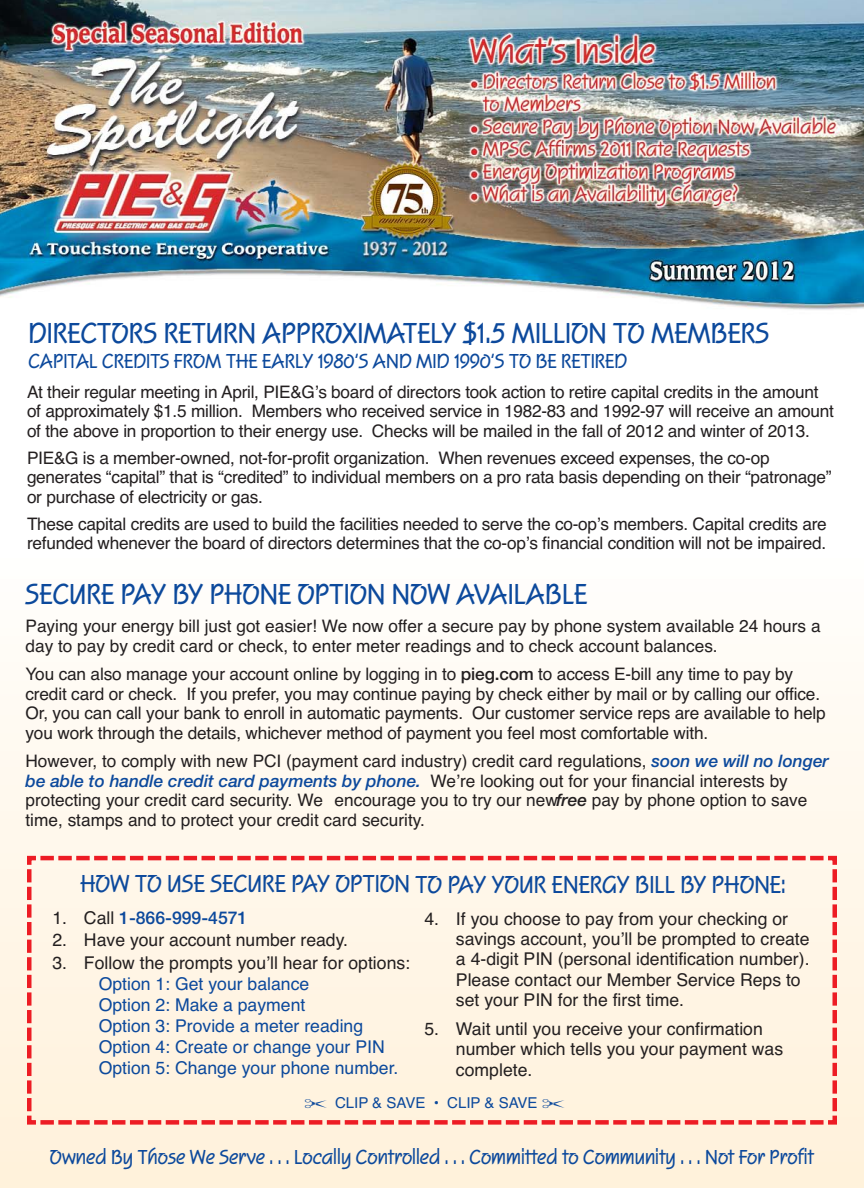
<style>
.page{position:relative;width:864px;height:1188px;background:#fff}
.page>*{position:absolute;margin:0;border:0;box-sizing:border-box;transform-origin:0 0}
.t1{font:700 30px "Squire D";color:#0c499c}
.t2{font:700 25.5px "Squire D";color:#0c499c}
.t3{font:700 21px "Squire D";color:#0c499c}
.t4{font:17.7px "Helvetica";color:#231f20}
.t5{font:17.7px "Helvetica";color:#0c499c}
.t6{font:500 17.7px "Helvetica Neue";color:#0c499c}
.t7{font:17.25px/19.5px "Helvetica";letter-spacing:-.01em;color:#231f20}
.t8{font:15px "Helvetica";color:#0c499c}
.s1{font-family:"Helvetica Neue";font-weight:500}
.s2{font-family:"Helvetica Neue";font-weight:500;font-style:italic;color:#0c499c}
.s3{font-family:"Helvetica Neue";font-weight:500;font-style:italic}
.s4{font-family:"Helvetica";font-weight:400;color:#231f20}
.s5{font-family:"Mini Pics"}
</style>
<div class="page">
<img style="left:0;top:0;width:864px;height:310px">
<div style="left:0;top:554px;width:864px;height:634px;background:linear-gradient(to bottom,#fffefc,#fff1da)"></div>
<div style="left:25px;top:854px;width:814px;height:273px;background:#fff4e3"></div>
<h1 class="t1" style="left:28px;top:319px;width:743px">DIRECTORS RETURN APPROXIMATELY $1.5 MILLION TO MEMBERS</h1>
<h2 class="t3" style="left:28px;top:352px;width:600px">CAPITAL CREDITS FROM THE EARLY 1980’S AND MID 1990’S TO BE RETIRED</h2>
<p class="t7" style="left:27px;top:384px;width:808px">At their regular meeting in April, PIE&amp;Gʼs board of directors took action to retire capital credits in the amount of approximately $1.5 million. Members who received service in 1982-83 and 1992-97 will receive an amount of the above in proportion to their energy use. Checks will be mailed in the fall of 2012 and winter of 2013.</p>
<p class="t7" style="left:27px;top:450px;width:806px">PIE&amp;G is a member-owned, not-for-profit organization. When revenues exceed expenses, the co-op generates “capital” that is “credited” to individual members on a pro rata basis depending on their “patronage” or purchase of electricity or gas.</p>
<p class="t7" style="left:27px;top:516px;width:801px">These capital credits are used to build the facilities needed to serve the co-opʼs members. Capital credits are refunded whenever the board of directors determines that the co-opʼs financial condition will not be impaired.</p>
<h2 class="t1" style="left:26px;top:580px;width:563px">SECURE PAY BY PHONE OPTION NOW AVAILABLE</h2>
<p class="t7" style="left:26px;top:618px;width:797px">Paying your energy bill just got easier! We now offer a secure pay by phone system available 24 hours a day to pay by credit card or check, to enter meter readings and to check account balances.</p>
<p class="t7" style="left:25px;top:666px;width:802px">You can also manage your account online by logging in to <span class="s1">pieg.com</span> to access E-bill any time to pay by credit card or check. If you prefer, you may continue paying by check either by mail or by calling our office.<br>Or, you can call your bank to enroll in automatic payments. Our customer service reps are available to help you work through the details, whichever method of payment you feel most comfortable with.</p>
<p class="t7" style="left:25px;top:753px;width:805px">However, to comply with new PCI (payment card industry) credit card regulations, <span class="s2">soon we will no longer be able to handle credit card payments by phone.</span> Weʼre looking out for your financial interests by protecting your credit card security. We encourage you to try our new<span class="s3">free</span> pay by phone option to save time, stamps and to protect your credit card security.</p>
<h2 class="t2" style="left:80px;top:872px;width:707px">HOW TO USE SECURE PAY OPTION TO PAY YOUR ENERGY BILL BY PHONE:</h2>
<p class="t6" style="left:52px;top:911px;width:196px"><span class="s4">1. Call</span> 1-866-999-4571</p>
<p class="t4" style="left:424px;top:912px;width:365px">4. If you choose to pay from your checking or</p>
<p class="t4" style="left:53px;top:934px;width:297px">2. Have your account number ready.</p>
<p class="t4" style="left:456px;top:932px;width:355px">savings account, youʼll be prompted to create</p>
<p class="t4" style="left:53px;top:956px;width:359px">3. Follow the prompts youʼll hear for options:</p>
<p class="t4" style="left:456px;top:953px;width:355px">a 4-digit PIN (personal identification number).</p>
<p class="t5" style="left:99px;top:977px;width:212px">Option 1: Get your balance</p>
<p class="t4" style="left:456px;top:973px;width:346px">Please contact our Member Service Reps to</p>
<p class="t5" style="left:99px;top:998px;width:208px">Option 2: Make a payment</p>
<p class="t4" style="left:456px;top:993px;width:230px">set your PIN for the first time.</p>
<p class="t5" style="left:99px;top:1019px;width:266px">Option 3: Provide a meter reading</p>
<p class="t4" style="left:424px;top:1022px;width:340px">5. Wait until you receive your confirmation</p>
<p class="t5" style="left:99px;top:1040px;width:288px">Option 4: Create or change your PIN</p>
<p class="t4" style="left:456px;top:1043px;width:329px">number which tells you your payment was</p>
<p class="t5" style="left:99px;top:1061px;width:301px">Option 5: Change your phone number.</p>
<p class="t4" style="left:456px;top:1063px;width:78px">complete.</p>
<p class="t8" style="left:304px;top:1097px;width:263px"><span class="s5">h</span> CLIP &amp; SAVE • CLIP &amp; SAVE <span class="s5">h</span></p>
<h3 class="t3" style="left:50px;top:1147px;width:766px">Owned By Those We Serve . . . Locally Controlled . . . Committed to Community . . . Not For Profit</h3>
</div>
